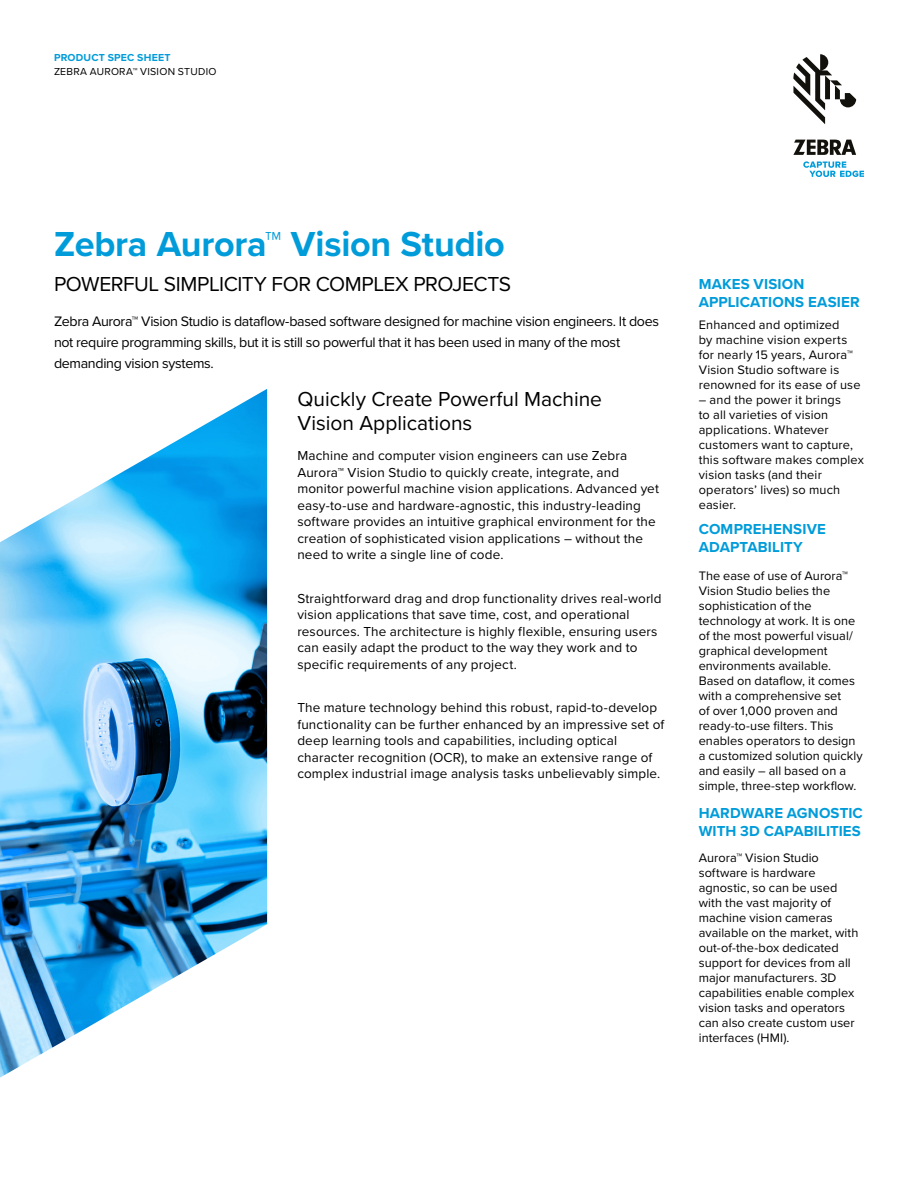
<style>
.page{position:relative;width:918px;height:1188px;background:#fff}
.page>*{position:absolute;margin:0;border:0;box-sizing:border-box;transform-origin:0 0}
.t1{font:700 36px "Proxima Nova";letter-spacing:-.01em;color:#009cda}
.t2{font:21px/24px "Proxima Nova";letter-spacing:-.005em;color:#000}
.t3{font:700 15px/18px "Proxima Nova";letter-spacing:.01em;color:#009cda}
.t4{font:14.25px/21px "Proxima Nova";letter-spacing:-.025em;color:#000}
.t5{font:13.5px/16.5px "Proxima Nova";letter-spacing:.01em;color:#000}
.t6{font:12.75px/15px "Proxima Nova";letter-spacing:.005em;color:#000}
.t7{font:10.5px "Proxima Nova";letter-spacing:.025em;color:#000}
.t8{font:700 10.5px "Proxima Nova";letter-spacing:.02em;color:#009cda}
</style>
<div class="page">
<img style="left:0;top:389px;width:267px;height:689px">
<svg style="left:793px;top:54px;width:63px;height:70px"></svg>
<svg style="left:793px;top:140px;width:63px;height:15px"></svg>
<svg style="left:803px;top:161px;width:61px;height:16px"></svg>
<p class="t8" style="left:54px;top:50px;width:118px">PRODUCT SPEC SHEET</p>
<p class="t7" style="left:54px;top:64px;width:164px">ZEBRA AURORA™ VISION STUDIO</p>
<h1 class="t1" style="left:54px;top:217px;width:452px">Zebra Aurora™ Vision Studio</h1>
<h2 class="t2" style="left:54px;top:271px;width:459px">POWERFUL SIMPLICITY FOR COMPLEX PROJECTS</h2>
<p class="t4" style="left:54px;top:310px;width:607px">Zebra Aurora™ Vision Studio is dataflow-based software designed for machine vision engineers. It does not require programming skills, but it is still so powerful that it has been used in many of the most demanding vision systems.</p>
<h2 class="t2" style="left:297px;top:386px;width:306px">Quickly Create Powerful Machine<br>Vision Applications</h2>
<p class="t5" style="left:297px;top:447px;width:363px">Machine and computer vision engineers can use Zebra Aurora™ Vision Studio to quickly create, integrate, and monitor powerful machine vision applications. Advanced yet easy-to-use and hardware-agnostic, this industry-leading software provides an intuitive graphical environment for the creation of sophisticated vision applications – without the need to write a single line of code.</p>
<p class="t5" style="left:297px;top:589px;width:366px">Straightforward drag and drop functionality drives real-world vision applications that save time, cost, and operational resources. The architecture is highly flexible, ensuring users can easily adapt the product to the way they work and to specific requirements of any project.</p>
<p class="t5" style="left:297px;top:699px;width:368px">The mature technology behind this robust, rapid-to-develop functionality can be further enhanced by an impressive set of deep learning tools and capabilities, including optical character recognition (OCR), to make an extensive range of complex industrial image analysis tasks unbelievably simple.</p>
<p class="t3" style="left:699px;top:275px;width:163px">MAKES VISION<br>APPLICATIONS EASIER</p>
<p class="t6" style="left:699px;top:317px;width:163px">Enhanced and optimized<br>by machine vision experts for nearly 15 years, Aurora™<br>Vision Studio software is renowned for its ease of use</p>
<p class="t6" style="left:699px;top:392px;width:167px">– and the power it brings<br>to all varieties of vision applications. Whatever customers want to capture, this software makes complex vision tasks (and their operators’ lives) so much easier.</p>
<p class="t3" style="left:699px;top:519px;width:129px">COMPREHENSIVE<br>ADAPTABILITY</p>
<p class="t6" style="left:699px;top:568px;width:165px">The ease of use of Aurora™<br>Vision Studio belies the sophistication of the technology at work. It is one of the most powerful visual/ graphical development environments available.<br>Based on dataflow, it comes with a comprehensive set<br>of over 1,000 proven and ready-to-use filters. This enables operators to design a customized solution quickly and easily – all based on a simple, three-step workflow.</p>
<p class="t3" style="left:699px;top:804px;width:166px">HARDWARE AGNOSTIC<br>WITH 3D CAPABILITIES</p>
<p class="t6" style="left:699px;top:849px;width:161px">Aurora™ Vision Studio software is hardware agnostic, so can be used with the vast majority of machine vision cameras available on the market, with out-of-the-box dedicated support for devices from all major manufacturers. 3D capabilities enable complex vision tasks and operators can also create custom user interfaces (HMI).</p>
</div>
